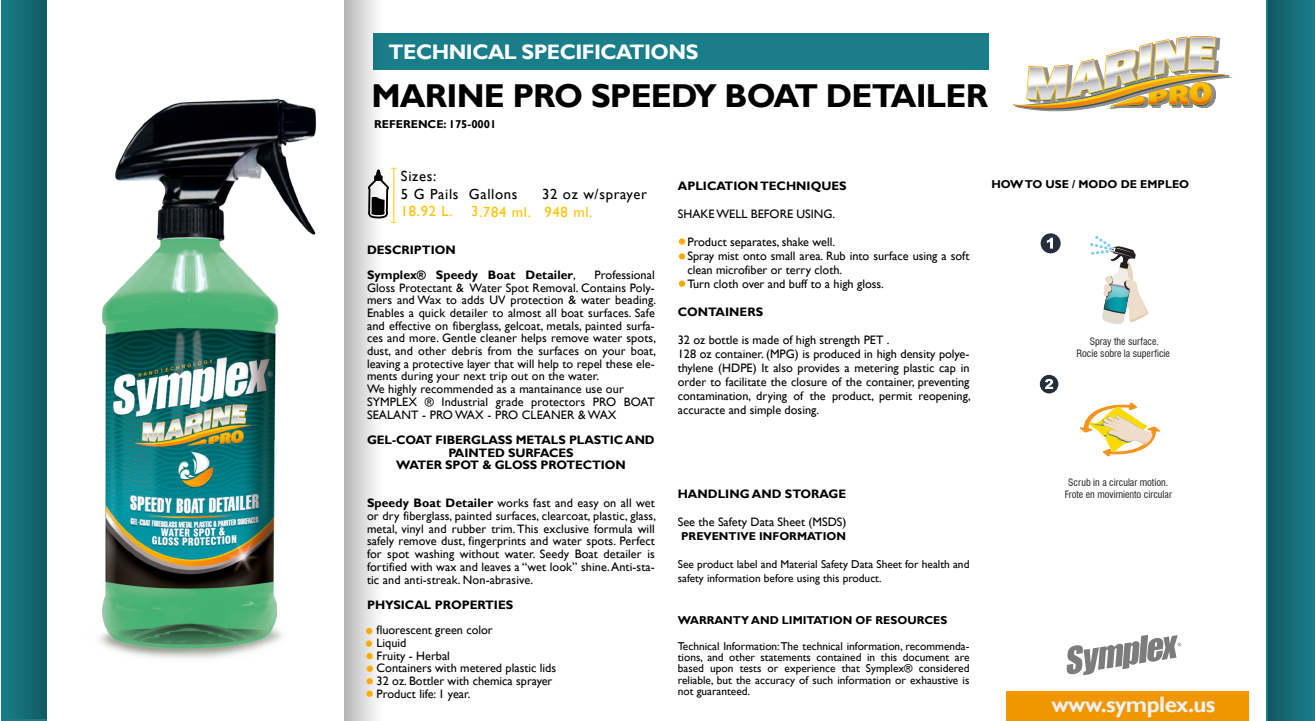
<style>
.page{position:relative;width:1315px;height:721px;background:#fff}
.page>*{position:absolute;margin:0;border:0;box-sizing:border-box;transform-origin:0 0}
.t1{font:700 33.07px "Gill Sans";letter-spacing:-.025em;color:#000}
.t2{font:700 22.31px "Gill Sans";letter-spacing:-.025em;color:#f0f1f1}
.t3{font:700 21px "Gill Sans";letter-spacing:-.025em;color:#fff}
.t4{font:14.7px/17.7px "Gill Sans";letter-spacing:.045em;color:#000}
.t5{font:14.7px "Gill Sans";letter-spacing:.045em;color:#ffc200}
.t6{font:12.25px/12.7px "Gill Sans";color:#000}
.t7{font:700 12.25px/12.7px "Gill Sans";color:#000}
.t8{font:11.38px/11.4px "Gill Sans";color:#000}
.t9{font:700 11.38px "Gill Sans";color:#000}
.t10{font:condensed 9.89px/12.1px "Swiss 721 BT";color:#231f20;text-align:center}
.s1{font-weight:400}
.s2{font-weight:700}
</style>
<div class="page">
<div style="left:1267px;top:0;width:48px;height:721px;background:#197e8a"></div>
<div style="left:373px;top:34px;width:615px;height:36px;background:#197e8a"></div>
<div style="left:1006px;top:692px;width:242px;height:29px;background:#f09700"></div>
<div style="left:345px;top:0;width:39px;height:721px;background:linear-gradient(to right,#bbb9b9,#f8fcfd)"></div>
<div style="left:0;top:0;width:46px;height:718px;background:linear-gradient(to right,#19808b,#125b64)"></div>
<div style="left:1268px;top:0;width:47px;height:721px;background:linear-gradient(to right,#115962,#197f8b)"></div>
<svg style="left:366px;top:628px;width:6px;height:6px"></svg>
<div style="left:679px;top:238px;width:6px;height:7px;background:#fa0;border-radius:50%"></div>
<div style="left:679px;top:253px;width:6px;height:7px;background:#fa0;border-radius:50%"></div>
<div style="left:679px;top:280px;width:6px;height:7px;background:#fa0;border-radius:50%"></div>
<div style="left:366px;top:640px;width:6px;height:7px;background:#fa0;border-radius:50%"></div>
<div style="left:366px;top:653px;width:7px;height:6px;background:#fa0;border-radius:50%"></div>
<svg style="left:367px;top:666px;width:6px;height:6px"></svg>
<div style="left:366px;top:678px;width:7px;height:6px;background:#fa0;border-radius:50%"></div>
<div style="left:366px;top:691px;width:7px;height:6px;background:#fa0;border-radius:50%"></div>
<svg style="left:1067px;top:635px;width:114px;height:40px"></svg>
<img style="left:1013px;top:36px;width:220px;height:75px">
<img style="left:99px;top:98px;width:218px;height:561px">
<svg style="left:1090px;top:236px;width:59px;height:88px"></svg>
<svg style="left:1080px;top:403px;width:80px;height:53px"></svg>
<div style="left:1041px;top:233px;width:20px;height:20px;background:#242e3e;border-radius:50%"></div>
<svg style="left:1047px;top:238px;width:6px;height:11px"></svg>
<div style="left:1040px;top:375px;width:18px;height:18px;background:#242e3e;border-radius:50%"></div>
<svg style="left:1045px;top:379px;width:8px;height:10px"></svg>
<svg style="left:368px;top:168px;width:29px;height:55px"></svg>
<h3 class="t3" style="left:389px;top:40px;width:311px">TECHNICAL SPECIFICATIONS</h3>
<h1 class="t1" style="left:372px;top:76px;width:618px">MARINE PRO SPEEDY BOAT DETAILER</h1>
<p class="t9" style="left:374px;top:117px;width:124px">REFERENCE: 175-0001</p>
<p class="t4" style="left:401px;top:168px;width:118px">Sizes:<br>5 G Pails Gallons</p>
<p class="t4" style="left:542px;top:186px;width:106px">32 oz w/sprayer</p>
<p class="t5" style="left:401px;top:203px;width:193px">18.92 L. 3.784 ml. 948 ml.</p>
<p class="t7" style="left:367px;top:237px;width:210px;line-height:25.4px">DESCRIPTION<br>Symplex® Speedy Boat Detailer<span class="s1">,</span></p>
<p class="t6" style="left:367px;top:269px;width:291px;text-indent:228px">Professional Gloss Protectant &amp; Water Spot Removal. Contains Poly&shy;mers and Wax to adds UV protection &amp; water beading.<br>Enables a quick detailer to almost all boat surfaces. Safe and effective on fiberglass, gelcoat, metals, painted surfa&shy;ces and more. Gentle cleaner helps remove water spots, dust, and other debris from the surfaces on your boat, leaving a protective layer that will help to repel these ele&shy;ments during your next trip out on the water.<br>We highly recommended as a mantainance use our SYMPLEX ® Industrial grade protectors PRO BOAT SEALANT - PRO WAX - PRO CLEANER &amp; WAX</p>
<p class="t7" style="left:367px;top:434px;width:289px;text-align:center">GEL-COAT FIBERGLASS METALS PLASTIC AND<br>PAINTED SURFACES<br>WATER SPOT &amp; GLOSS PROTECTION</p>
<p class="t6" style="left:367px;top:497px;width:291px;text-align:justify"><span class="s2">Speedy Boat Detailer</span> works fast and easy on all wet or dry fiberglass, painted surfaces, clearcoat, plastic, glass, metal, vinyl and rubber trim. This exclusive formula will safely remove dust, fingerprints and water spots. Perfect for spot washing without water. Seedy Boat detailer is fortified with wax and leaves a “wet look” shine. Anti-sta&shy;tic and anti-streak. Non-abrasive.</p>
<p class="t7" style="left:367px;top:599px;width:148px">PHYSICAL PROPERTIES</p>
<p class="t6" style="left:377px;top:624px;width:181px">fluorescent green color<br>Liquid<br>Fruity - Herbal<br>Containers with metered plastic lids<br>32 oz. Bottler with chemica sprayer<br>Product life: 1 year.</p>
<p class="t7" style="left:678px;top:180px;width:170px">APLICATION TECHNIQUES</p>
<p class="t6" style="left:678px;top:208px;width:159px">SHAKE WELL BEFORE USING.</p>
<p class="t6" style="left:687px;top:235px;width:284px;line-height:14px">Product separates, shake well.<br>Spray mist onto small area. Rub into surface using a soft clean microfiber or terry cloth.<br>Turn cloth over and buff to a high gloss.</p>
<p class="t7" style="left:678px;top:306px;width:87px">CONTAINERS</p>
<p class="t6" style="left:678px;top:333px;width:294px;line-height:14px">32 oz bottle is made of high strength PET .<br>128 oz container. (MPG) is produced in high density polye&shy;thylene (HDPE) It also provides a metering plastic cap in order to facilitate the closure of the container, preventing contamination, drying of the product, permit reopening, accuracte and simple dosing.</p>
<p class="t7" style="left:678px;top:488px;width:170px">HANDLING AND STORAGE</p>
<p class="t6" style="left:678px;top:516px;width:170px">See the Safety Data Sheet (MSDS)</p>
<p class="t9" style="left:681px;top:530px;width:166px">PREVENTIVE INFORMATION</p>
<p class="t8" style="left:678px;top:558px;width:293px;line-height:14px">See product label and Material Safety Data Sheet for health and safety information before using this product.</p>
<p class="t9" style="left:678px;top:614px;width:271px">WARRANTY AND LIMITATION OF RESOURCES</p>
<p class="t8" style="left:678px;top:640px;width:293px;text-align:justify">Technical Information: The technical information, recommenda&shy;tions, and other statements contained in this document are based upon tests or experience that Symplex® considered reliable, but the accuracy of such information or exhaustive is not guaranteed.</p>
<p class="t9" style="left:991px;top:177px;width:199px">HOW TO USE / MODO DE EMPLEO</p>
<p class="t10" style="left:1076px;top:335px;width:95px">Spray the surface.<br>Rocíe sobre la superficie</p>
<p class="t10" style="left:1065px;top:476px;width:109px">Scrub in a circular motion.<br>Frote en movimiento circular</p>
<h2 class="t2" style="left:1051px;top:691px;width:166px">www.symplex.us</h2>
</div>
